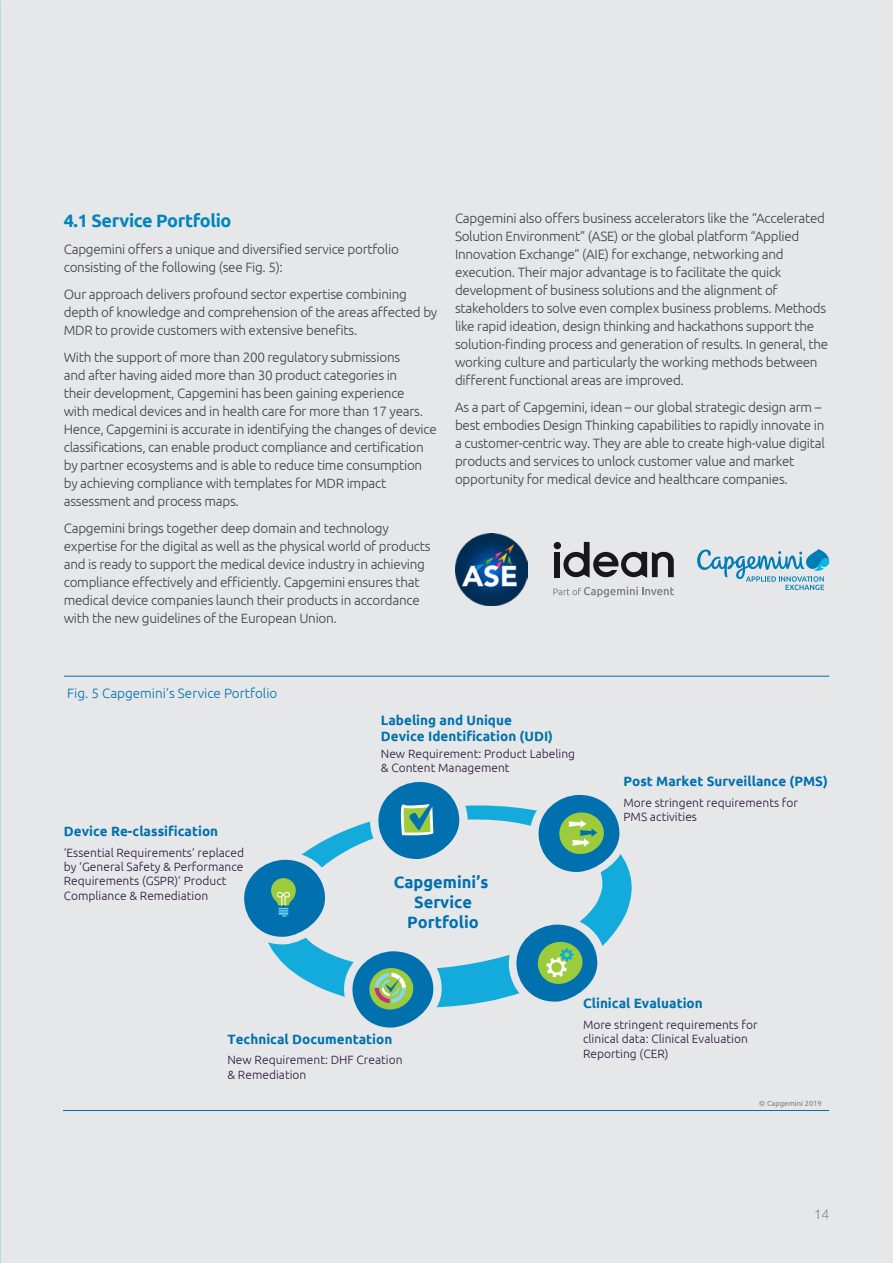
<style>
.page{position:relative;width:893px;height:1263px;background:#e6e7e8}
.page>*{position:absolute;margin:0;border:0;box-sizing:border-box;transform-origin:0 0}
.t1{font:700 18px "Ubuntu";letter-spacing:-.02em;color:#0085bc}
.t2{font:700 16.5px/19.8px "Ubuntu";color:#0071ae;text-align:center}
.t3{font:300 13.5px/18px "Ubuntu";letter-spacing:-.02em;color:#414042}
.t4{font:700 13.5px/16.2px "Ubuntu";color:#0071ae}
.t5{font:300 13.5px "Ubuntu";color:#0071ae}
.t6{font:300 13.5px "Helvetica Neue LT Std";color:#808285}
.t7{font:300 12px/14.4px "Ubuntu";color:#2b153c}
.t8{font:7.5px "Ubuntu";color:#7c7e81}
</style>
<div class="page">
<svg style="left:697px;top:549px;width:132px;height:41px"></svg>
<hr style="left:64px;top:676px;width:765px;height:1px;background:#0071ae">
<hr style="left:64px;top:1110px;width:765px;height:1px;background:#0071ae">
<svg style="left:270px;top:805px;width:362px;height:202px"></svg>
<svg style="left:244px;top:852px;width:89px;height:94px"></svg>
<svg style="left:370px;top:782px;width:98px;height:86px"></svg>
<svg style="left:344px;top:943px;width:98px;height:85px"></svg>
<svg style="left:509px;top:917px;width:97px;height:90px"></svg>
<svg style="left:530px;top:794px;width:97px;height:87px"></svg>
<svg style="left:0;top:0;width:1px;height:1004px"></svg>
<img style="left:455px;top:533px;width:73px;height:73px">
<div style="left:554px;top:552px;width:6px;height:25px;background:#1a171c"></div>
<div style="left:554px;top:542px;width:7px;height:7px;background:#1a171c;border-radius:50%"></div>
<svg style="left:563px;top:542px;width:111px;height:36px"></svg>
<svg style="left:553px;top:586px;width:121px;height:11px"></svg>
<h1 class="t1" style="left:64px;top:209px;width:169px">4.1 Service Portfolio</h1>
<p class="t3" style="left:64px;top:239px;width:337px">Capgemini offers a unique and diversified service portfolio consisting of the following (see Fig. 5):</p>
<p class="t3" style="left:64px;top:284px;width:375px">Our approach delivers profound sector expertise combining depth of knowledge and comprehension of the areas affected by<br>MDR to provide customers with extensive benefits.</p>
<p class="t3" style="left:64px;top:347px;width:375px">With the support of more than 200 regulatory submissions<br>and after having aided more than 30 product categories in<br>their development, Capgemini has been gaining experience<br>with medical devices and in health care for more than 17 years.<br>Hence, Capgemini is accurate in identifying the changes of device classifications, can enable product compliance and certification by partner ecosystems and is able to reduce time consumption by achieving compliance with templates for MDR impact assessment and process maps.</p>
<p class="t3" style="left:64px;top:518px;width:368px">Capgemini brings together deep domain and technology expertise for the digital as well as the physical world of products and is ready to support the medical device industry in achieving compliance effectively and efficiently. Capgemini ensures that medical device companies launch their products in accordance with the new guidelines of the European Union.</p>
<p class="t3" style="left:455px;top:209px;width:375px">Capgemini also offers business accelerators like the “Accelerated Solution Environment” (ASE) or the global platform “Applied Innovation Exchange” (AIE) for exchange, networking and execution. Their major advantage is to facilitate the quick development of business solutions and the alignment of stakeholders to solve even complex business problems. Methods like rapid ideation, design thinking and hackathons support the solution-finding process and generation of results. In general, the working culture and particularly the working methods between different functional areas are improved.</p>
<p class="t3" style="left:455px;top:398px;width:371px">As a part of Capgemini, idean – our global strategic design arm – best embodies Design Thinking capabilities to rapidly innovate in a customer-centric way. They are able to create high-value digital products and services to unlock customer value and market opportunity for medical device and healthcare companies.</p>
<p class="t5" style="left:67px;top:685px;width:212px">Fig. 5 Capgemini’s Service Portfolio</p>
<p class="t4" style="left:64px;top:823px;width:156px">Device Re-classification</p>
<p class="t7" style="left:64px;top:845px;width:182px">‘Essential Requirements’ replaced by ‘General Safety &amp; Performance<br>Requirements (GSPR)’ Product<br>Compliance &amp; Remediation</p>
<p class="t4" style="left:381px;top:712px;width:174px">Labeling and Unique<br>Device Identification (UDI)</p>
<p class="t7" style="left:381px;top:746px;width:196px">New Requirement: Product Labeling &amp; Content Management</p>
<p class="t2" style="left:394px;top:872px;width:96px">Capgemini’s<br>Service<br>Portfolio</p>
<p class="t4" style="left:623px;top:773px;width:206px">Post Market Surveillance (PMS)</p>
<p class="t7" style="left:623px;top:795px;width:176px">More stringent requirements for<br>PMS activities</p>
<p class="t4" style="left:227px;top:1030px;width:166px">Technical Documentation</p>
<p class="t7" style="left:227px;top:1053px;width:177px">New Requirement: DHF Creation &amp; Remediation</p>
<p class="t4" style="left:583px;top:994px;width:121px">Clinical Evaluation</p>
<p class="t7" style="left:583px;top:1017px;width:176px">More stringent requirements for clinical data: Clinical Evaluation<br>Reporting (CER)</p>
<p class="t8" style="left:759px;top:1099px;width:64px">© Capgemini 2019</p>
<p class="t6" style="left:814px;top:1206px;width:17px">14</p>
</div>
